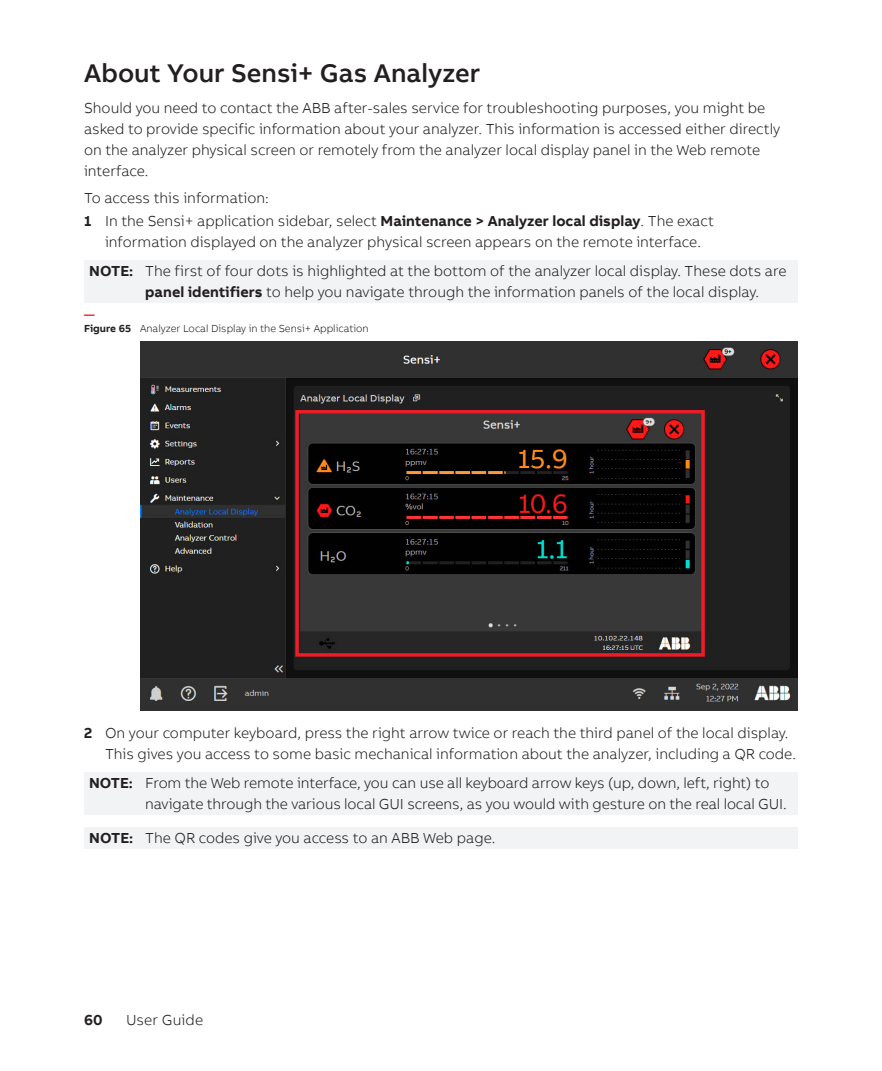
<style>
.page{position:relative;width:882px;height:1071px;background:#fff}
.page>*{position:absolute;margin:0;border:0;box-sizing:border-box;transform-origin:0 0}
.heading_1{font:500 26.25px "AB Bvoice";letter-spacing:.005em;color:#231f20}
.body_text{font:300 14.88px/21px "AB Bvoice";color:#231f20}
.note{font:300 14.88px/21px "AB Bvoice";letter-spacing:-.005em;color:#231f20}
.procedure_intro{font:300 14.88px "AB Bvoice";color:#231f20}
.t1{font:700 14.88px "AB Bvoice";color:#231f20}
.t2{font:300 10.5px "AB Bvoice";color:#231f20}
.figure_dash{font:700 10.5px "AB Bvoice";color:#ee1c28}
.s1{font-weight:700}
</style>
<div class="page">
<div style="left:84px;top:260px;width:714px;height:43px;background:#f2f3f4"></div>
<div style="left:84px;top:772px;width:714px;height:42px;background:#f2f3f4"></div>
<div style="left:84px;top:827px;width:714px;height:22px;background:#f2f3f4"></div>
<img style="left:141px;top:341px;width:657px;height:370px">
<div style="left:295px;top:410px;width:410px;height:247px;border:4px solid #ee1c28"></div>
<p class="heading_1" style="left:84px;top:57px;width:398px">About Your Sensi+ Gas Analyzer</p>
<p class="body_text" style="left:84px;top:98px;width:698px">Should you need to contact the ABB after-sales service for troubleshooting purposes, you might be asked to provide specific information about your analyzer. This information is accessed either directly on the analyzer physical screen or remotely from the analyzer local display panel in the Web remote interface.</p>
<p class="procedure_intro" style="left:84px;top:189px;width:186px">To access this information:</p>
<p class="body_text" style="left:84px;top:211px;width:631px;text-align:center"><span class="s1">1</span> In the Sensi+ application sidebar, select <span class="s1">Maintenance &gt; Analyzer local display</span>. The exact information displayed on the analyzer physical screen appears on the remote interface.</p>
<p class="note" style="left:145px;top:261px;width:643px;text-indent:-56px"><span class="s1">NOTE:</span> The first of four dots is highlighted at the bottom of the analyzer local display. These dots are <span class="s1">panel identifiers</span> to help you navigate through the information panels of the local display.</p>
<p class="figure_dash" style="left:84px;top:307px;width:12px">—</p>
<p class="t2" style="left:84px;top:322px;width:286px"><span class="s1">Figure 65</span> Analyzer Local Display in the Sensi+ Application</p>
<p class="body_text" style="left:105px;top:722px;width:693px;text-indent:-21px"><span class="s1">2</span> On your computer keyboard, press the right arrow twice or reach the third panel of the local display.<br>This gives you access to some basic mechanical information about the analyzer, including a QR code.</p>
<p class="note" style="left:145px;top:772px;width:643px;text-indent:-56px"><span class="s1">NOTE:</span> From the Web remote interface, you can use all keyboard arrow keys (up, down, left, right) to navigate through the various local GUI screens, as you would with gesture on the real local GUI.</p>
<p class="note" style="left:89px;top:827px;width:408px"><span class="s1">NOTE:</span> The QR codes give you access to an ABB Web page.</p>
<p class="t1" style="left:84px;top:1011px;width:20px">60</p>
<p class="body_text" style="left:126px;top:1010px;width:79px">User Guide</p>
</div>
